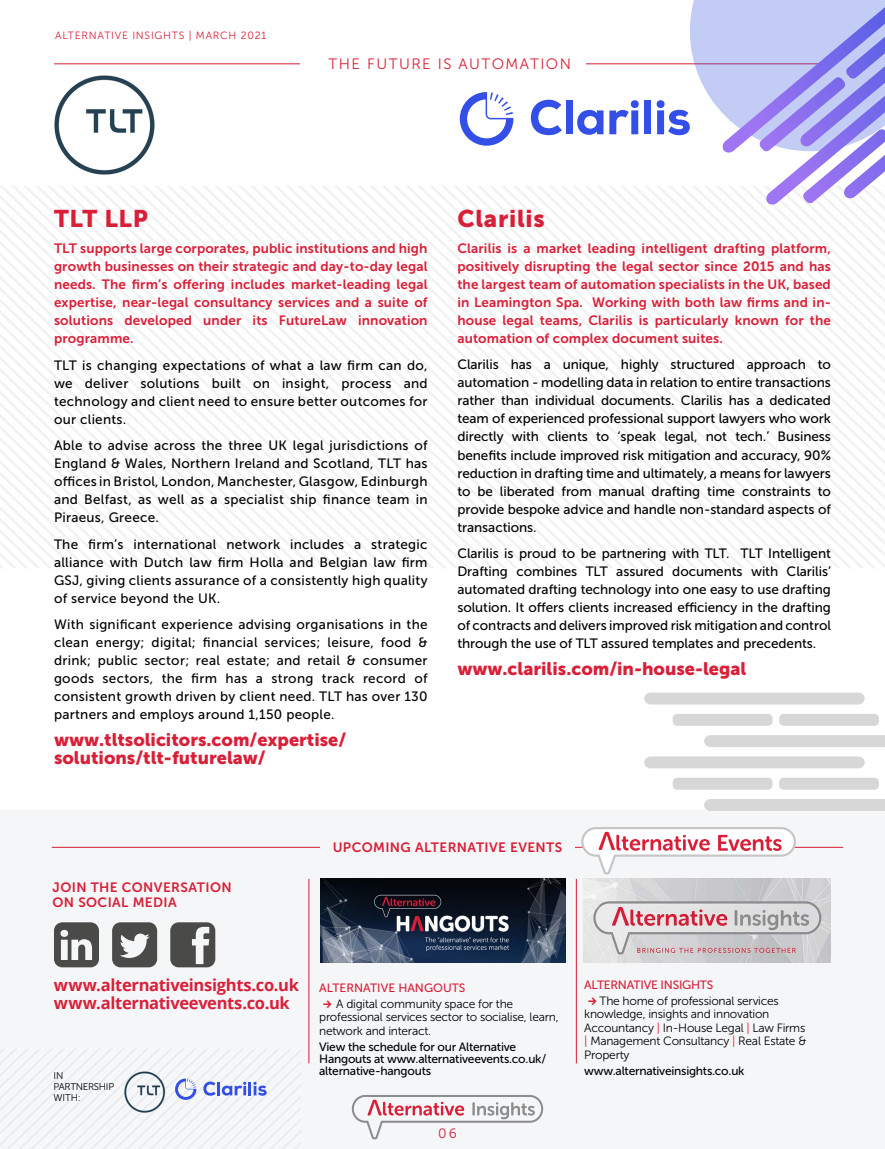
<style>
.page{position:relative;width:885px;height:1149px;background:#fff}
.page>*{position:absolute;margin:0;border:0;box-sizing:border-box;transform-origin:0 0}
.t1{font:24px "Museo Sans 900";letter-spacing:.03em;color:#d91f38}
.t2{font:18px/18px "Museo Sans 900";color:#d91f38}
.t3{font:700 16.5px/18px "Open Sans";letter-spacing:-.02em;color:#d91f38}
.t4{font:15px "Museo Sans 300";letter-spacing:.1em;color:#d91f38}
.t5{font:13.5px/18px "Museo Sans 500";letter-spacing:.02em;color:#000;text-align:justify}
.t6{font:13.5px/18px "Museo Sans 700";letter-spacing:.01em;color:#d91f38;text-align:justify}
.t7{font:13.5px/15px "Museo Sans 700";letter-spacing:.03em;color:#d91f38}
.t8{font:13.5px "Museo Sans 300";color:#d91f38}
.t9{font:12px/13.5px "Museo Sans 300";letter-spacing:-.02em;color:#000}
.t10{font:12px/12px "Museo Sans 500";letter-spacing:-.02em;color:#000}
.t11{font:12px "Museo Sans 500";color:#d91f38}
.t12{font:12px "Museo Sans 500";letter-spacing:-.02em;color:#d91f38}
.t13{font:10.5px "Museo Sans 300";letter-spacing:.07em;color:#d91f38}
.t14{font:9.75px/11.2px "Museo Sans 300";letter-spacing:-.03em;color:#000}
.s1{font-family:"National";font-weight:700;font-size:12.75px;color:#d91f38}
.s2{color:#d91f38}
</style>
<div class="page">
<svg style="left:3px;top:477px;width:880px;height:6px"></svg>
<svg style="left:0;top:471px;width:884px;height:6px"></svg>
<svg style="left:2px;top:465px;width:881px;height:6px"></svg>
<svg style="left:0;top:459px;width:884px;height:6px"></svg>
<svg style="left:2px;top:453px;width:880px;height:6px"></svg>
<svg style="left:0;top:186px;width:884px;height:267px"></svg>
<div style="left:1px;top:810px;width:883px;height:338px;background:#f4f6f8"></div>
<svg style="left:351px;top:1095px;width:193px;height:44px"></svg>
<hr style="left:576px;top:878px;width:1px;height:184px;background:#d91f38">
<hr style="left:308px;top:878px;width:1px;height:184px;background:#d91f38">
<img style="left:320px;top:878px;width:245px;height:84px">
<img style="left:584px;top:878px;width:246px;height:84px">
<hr style="left:52px;top:846px;width:791px;height:1px;background:#d91f38">
<div style="left:320px;top:834px;width:255px;height:25px;background:#f4f6f8"></div>
<svg style="left:580px;top:827px;width:217px;height:57px"></svg>
<hr style="left:54px;top:63px;width:776px;height:1px;background:#d91f38">
<div style="left:301px;top:54px;width:285px;height:25px;background:#fff"></div>
<svg style="left:644px;top:692px;width:220px;height:12px;background:#d9d9d9"></svg>
<div style="left:672px;top:713px;width:100px;height:12px;background:#d7d7d7;border-radius:4px"></div>
<div style="left:779px;top:713px;width:99px;height:12px;background:#d7d7d7;border-radius:4px"></div>
<div style="left:704px;top:735px;width:180px;height:11px;background:#d7d7d7"></div>
<div style="left:672px;top:777px;width:100px;height:12px;background:#d7d7d7;border-radius:4px"></div>
<div style="left:779px;top:777px;width:99px;height:12px;background:#d7d7d7;border-radius:4px"></div>
<div style="left:704px;top:799px;width:180px;height:11px;background:#d7d7d7"></div>
<svg style="left:644px;top:756px;width:220px;height:12px;background:#d8d8d8"></svg>
<img style="left:54px;top:75px;width:101px;height:100px">
<svg style="left:530px;top:100px;width:32px;height:35px"></svg>
<div style="left:565px;top:100px;width:7px;height:34px;background:#334fe8"></div>
<svg style="left:577px;top:110px;width:26px;height:25px"></svg>
<svg style="left:609px;top:100px;width:29px;height:34px"></svg>
<div style="left:644px;top:100px;width:7px;height:34px;background:#334fe8"></div>
<svg style="left:656px;top:0;width:228px;height:373px"></svg>
<svg style="left:459px;top:92px;width:54px;height:54px"></svg>
<svg style="left:0;top:1050px;width:267px;height:97px"></svg>
<p class="t13" style="left:55px;top:29px;width:212px">ALTERNATIVE INSIGHTS | MARCH 2021</p>
<p class="t4" style="left:328px;top:56px;width:244px">THE FUTURE IS AUTOMATION</p>
<h1 class="t1" style="left:54px;top:204px;width:95px">TLT LLP</h1>
<p class="t6" style="left:54px;top:239px;width:375px">TLT supports large corporates, public institutions and high growth businesses on their strategic and day-to-day legal needs. The firm’s offering includes market-leading legal expertise, near-legal consultancy services and a suite of solutions developed under its FutureLaw innovation programme.</p>
<p class="t5" style="left:54px;top:356px;width:375px">TLT is changing expectations of what a law firm can do, we deliver solutions built on insight, process and technology and client need to ensure better outcomes for our clients.</p>
<p class="t5" style="left:54px;top:436px;width:375px">Able to advise across the three UK legal jurisdictions of England &amp; Wales, Northern Ireland and Scotland, TLT has offices in Bristol, London, Manchester, Glasgow, Edinburgh and Belfast, as well as a specialist ship finance team in Piraeus, Greece.</p>
<p class="t5" style="left:54px;top:535px;width:375px">The firm’s international network includes a strategic alliance with Dutch law firm Holla and Belgian law firm GSJ, giving clients assurance of a consistently high quality of service beyond the UK.</p>
<p class="t5" style="left:54px;top:615px;width:375px">With significant experience advising organisations in the clean energy; digital; financial services; leisure, food &amp; drink; public sector; real estate; and retail &amp; consumer goods sectors, the firm has a strong track record of consistent growth driven by client need. TLT has over 130 partners and employs around 1,150 people.</p>
<h2 class="t2" style="left:54px;top:730px;width:294px">www.tltsolicitors.com/expertise/ solutions/tlt-futurelaw/</h2>
<h1 class="t1" style="left:457px;top:204px;width:89px">Clarilis</h1>
<p class="t6" style="left:457px;top:239px;width:375px">Clarilis is a market leading intelligent drafting platform, positively disrupting the legal sector since 2015 and has the largest team of automation specialists in the UK, based in Leamington Spa. Working with both law firms and in&shy;house legal teams, Clarilis is particularly known for the automation of complex document suites.</p>
<p class="t5" style="left:457px;top:356px;width:375px">Clarilis has a unique, highly structured approach to automation - modelling data in relation to entire transactions rather than individual documents. Clarilis has a dedicated team of experienced professional support lawyers who work directly with clients to ‘speak legal, not tech.’ Business benefits include improved risk mitigation and accuracy, 90% reduction in drafting time and ultimately, a means for lawyers to be liberated from manual drafting time constraints to provide bespoke advice and handle non-standard aspects of transactions.</p>
<p class="t5" style="left:457px;top:544px;width:375px">Clarilis is proud to be partnering with TLT. TLT Intelligent Drafting combines TLT assured documents with Clarilis’ automated drafting technology into one easy to use drafting solution. It offers clients increased efficiency in the drafting of contracts and delivers improved risk mitigation and control through the use of TLT assured templates and precedents.</p>
<h2 class="t2" style="left:457px;top:659px;width:290px">www.clarilis.com/in-house-legal</h2>
<p class="t7" style="left:53px;top:879px;width:181px">JOIN THE CONVERSATION<br>ON SOCIAL MEDIA</p>
<p class="t7" style="left:332px;top:840px;width:231px">UPCOMING ALTERNATIVE EVENTS</p>
<p class="t3" style="left:54px;top:975px;width:246px">www.alternativeinsights.co.uk www.alternativeevents.co.uk</p>
<p class="t14" style="left:54px;top:1069px;width:62px">IN<br>PARTNERSHIP<br>WITH:</p>
<p class="t11" style="left:319px;top:980px;width:148px">ALTERNATIVE HANGOUTS</p>
<p class="t9" style="left:319px;top:996px;width:241px;text-indent:4px"><span class="s1">→</span> A digital community space for the professional services sector to socialise, learn, network and interact.</p>
<p class="t10" style="left:319px;top:1040px;width:228px">View the schedule for our Alternative<br>Hangouts at www.alternativeevents.co.uk/ alternative-hangouts</p>
<p class="t8" style="left:438px;top:1125px;width:20px">06</p>
<p class="t12" style="left:584px;top:977px;width:131px">ALTERNATIVE INSIGHTS</p>
<p class="t9" style="left:584px;top:993px;width:223px;text-indent:4px"><span class="s1">→</span> The home of professional services knowledge, insights and innovation<br>Accountancy <span class="s2">|</span> In-House Legal <span class="s2">|</span> Law Firms <span class="s2">|</span> Management Consultancy <span class="s2">|</span> Real Estate &amp;<br>Property</p>
<p class="t10" style="left:584px;top:1064px;width:162px">www.alternativeinsights.co.uk</p>
</div>
